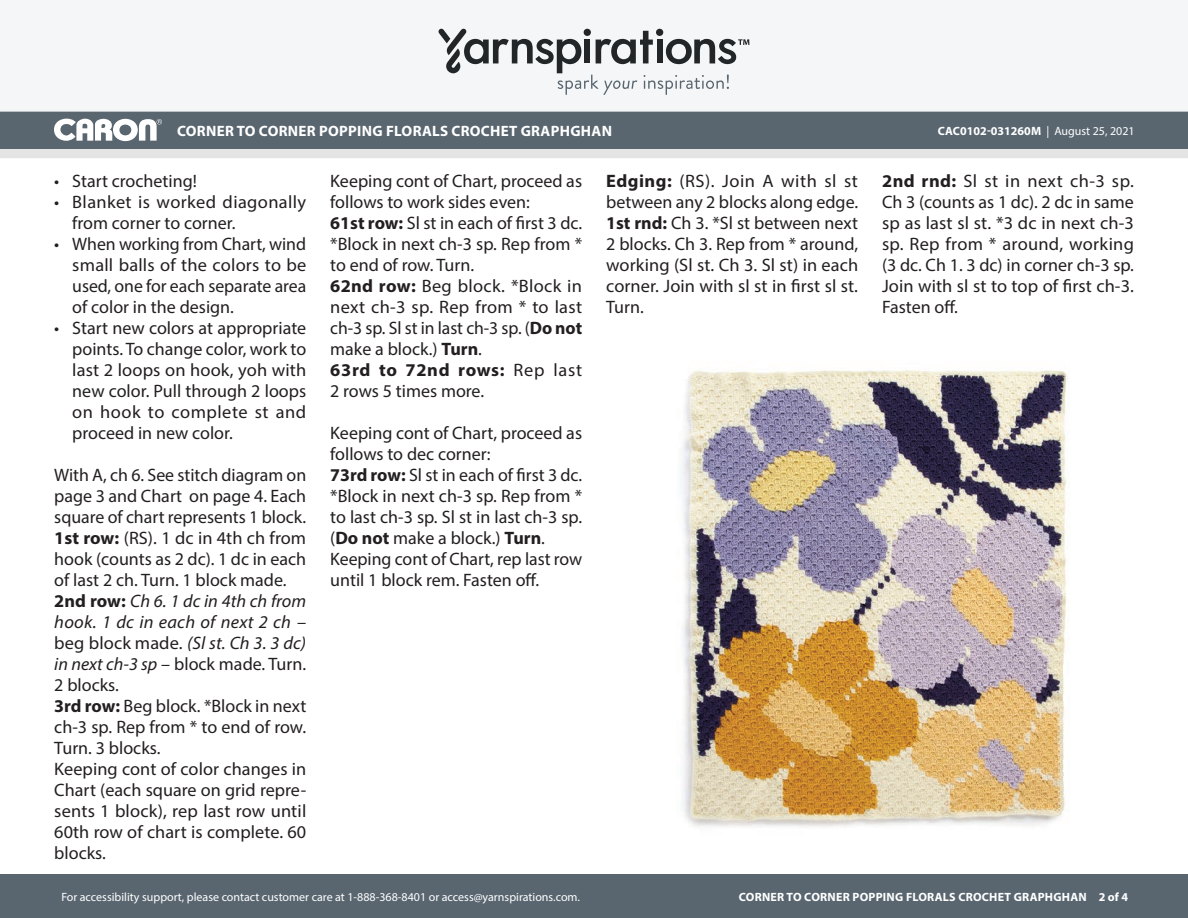
<style>
.page{position:relative;width:1188px;height:918px;background:#fff}
.page>*{position:absolute;margin:0;border:0;box-sizing:border-box;transform-origin:0 0}
.Body_-__Auto_Style_w{font:18px/21px "Myriad Pro";color:#231f20;text-align:justify}
.Body_-__Auto_Style_w-2{font:italic 18px/21px "Myriad Pro";letter-spacing:.01em;color:#231f20;text-align:justify}
.Body_-__Auto_Style_w-3{font:18px/21px "Myriad Pro";letter-spacing:.02em;color:#231f20}
.t1{font:700 15px "Myriad Pro";letter-spacing:.02em;color:#fff}
.t2{font:12px "Myriad Pro";color:#fff}
.t3{font:700 12px "Myriad Pro";letter-spacing:.02em;color:#fff}
.t4{font:700 12px "Myriad Pro";color:#fff}
.s1{font-weight:400}
.s2{font-weight:700}
.s3{font-weight:700;font-style:normal}
.s4{font-style:normal}
</style>
<div class="page">
<div style="left:0;top:875px;width:1188px;height:43px;background:#596670"></div>
<div style="left:0;top:149px;width:1188px;height:9px;background:#e4e4e4"></div>
<div style="left:0;top:111px;width:1188px;height:38px;background:#596670"></div>
<div style="left:0;top:0;width:1188px;height:112px;background:#f4f6f7"></div>
<svg style="left:438px;top:29px;width:311px;height:66px"></svg>
<svg style="left:54px;top:119px;width:108px;height:22px"></svg>
<img style="left:682px;top:370px;width:387px;height:457px">
<p class="t1" style="left:177px;top:121px;width:436px">CORNER TO CORNER POPPING FLORALS CROCHET GRAPHGHAN</p>
<p class="t4" style="left:938px;top:123px;width:199px">CAC0102-031260M <span class="s1">| August 25, 2021</span></p>
<p class="Body_-__Auto_Style_w" style="left:54px;top:170px;width:144px">• Start crocheting!</p>
<p class="Body_-__Auto_Style_w-3" style="left:72px;top:191px;width:235px;text-indent:-18px">• Blanket is worked diagonally from corner to corner.</p>
<p class="Body_-__Auto_Style_w" style="left:72px;top:233px;width:236px;text-indent:-18px">• When working from Chart, wind small balls of the colors to be used, one for each separate area of color in the design.</p>
<p class="Body_-__Auto_Style_w" style="left:72px;top:317px;width:236px;text-indent:-18px">• Start new colors at appropriate points. To change color, work to last 2 loops on hook, yoh with new color. Pull through 2 loops on hook to complete st and proceed in new color.</p>
<p class="Body_-__Auto_Style_w" style="left:54px;top:464px;width:253px">With A, ch 6. See stitch diagram on page 3 and Chart on page 4. Each square of chart represents 1 block.</p>
<p class="Body_-__Auto_Style_w" style="left:54px;top:527px;width:253px"><span class="s2">1st row:</span> (RS). 1 dc in 4th ch from hook (counts as 2 dc). 1 dc in each of last 2 ch. Turn. 1 block made.</p>
<p class="Body_-__Auto_Style_w-2" style="left:54px;top:590px;width:253px"><span class="s3">2nd row:</span> Ch 6. 1 dc in 4th ch from hook. 1 dc in each of next 2 ch <span class="s4">– beg block made.</span> (Sl st. Ch 3. 3 dc) in next ch-3 sp <span class="s4">– block made. Turn.<br>2 blocks.</span></p>
<p class="Body_-__Auto_Style_w" style="left:54px;top:695px;width:253px"><span class="s2">3rd row:</span> Beg block. *Block in next ch-3 sp. Rep from * to end of row.<br>Turn. 3 blocks.</p>
<p class="Body_-__Auto_Style_w" style="left:54px;top:758px;width:254px">Keeping cont of color changes in Chart (each square on grid repre&shy;sents 1 block), rep last row until 60th row of chart is complete. 60 blocks.</p>
<p class="Body_-__Auto_Style_w" style="left:330px;top:170px;width:253px">Keeping cont of Chart, proceed as follows to work sides even:</p>
<p class="Body_-__Auto_Style_w" style="left:330px;top:212px;width:254px"><span class="s2">61st row:</span> Sl st in each of first 3 dc. *Block in next ch-3 sp. Rep from * to end of row. Turn.</p>
<p class="Body_-__Auto_Style_w" style="left:330px;top:275px;width:253px"><span class="s2">62nd row:</span> Beg block. *Block in next ch-3 sp. Rep from * to last ch-3 sp. Sl st in last ch-3 sp. (<span class="s2">Do not </span>make a block.) <span class="s2">Turn</span>.</p>
<p class="Body_-__Auto_Style_w" style="left:330px;top:359px;width:253px"><span class="s2">63rd to 72nd rows:</span> Rep last<br>2 rows 5 times more.</p>
<p class="Body_-__Auto_Style_w" style="left:330px;top:422px;width:253px">Keeping cont of Chart, proceed as follows to dec corner:</p>
<p class="Body_-__Auto_Style_w" style="left:330px;top:464px;width:254px"><span class="s2">73rd row:</span> Sl st in each of first 3 dc. *Block in next ch-3 sp. Rep from * to last ch-3 sp. Sl st in last ch-3 sp. (<span class="s2">Do not</span> make a block.) <span class="s2">Turn</span>.</p>
<p class="Body_-__Auto_Style_w" style="left:330px;top:548px;width:253px">Keeping cont of Chart, rep last row until 1 block rem. Fasten off.</p>
<p class="Body_-__Auto_Style_w" style="left:606px;top:170px;width:254px"><span class="s2">Edging:</span> (RS). Join A with sl st between any 2 blocks along edge.</p>
<p class="Body_-__Auto_Style_w" style="left:606px;top:212px;width:254px"><span class="s2">1st rnd:</span> Ch 3. *Sl st between next 2 blocks. Ch 3. Rep from * around, working (Sl st. Ch 3. Sl st) in each corner. Join with sl st in first sl st.<br>Turn.</p>
<p class="Body_-__Auto_Style_w" style="left:882px;top:170px;width:253px"><span class="s2">2nd rnd:</span> Sl st in next ch-3 sp.<br>Ch 3 (counts as 1 dc). 2 dc in same sp as last sl st. *3 dc in next ch-3 sp. Rep from * around, working (3 dc. Ch 1. 3 dc) in corner ch-3 sp.<br>Join with sl st to top of first ch-3.<br>Fasten off.</p>
<p class="t2" style="left:61px;top:889px;width:520px">For accessibility support, please contact customer care at 1-888-368-8401 or access@yarnspirations.com.</p>
<p class="t3" style="left:739px;top:889px;width:391px">CORNER TO CORNER POPPING FLORALS CROCHET GRAPHGHAN 2 of 4</p>
</div>
